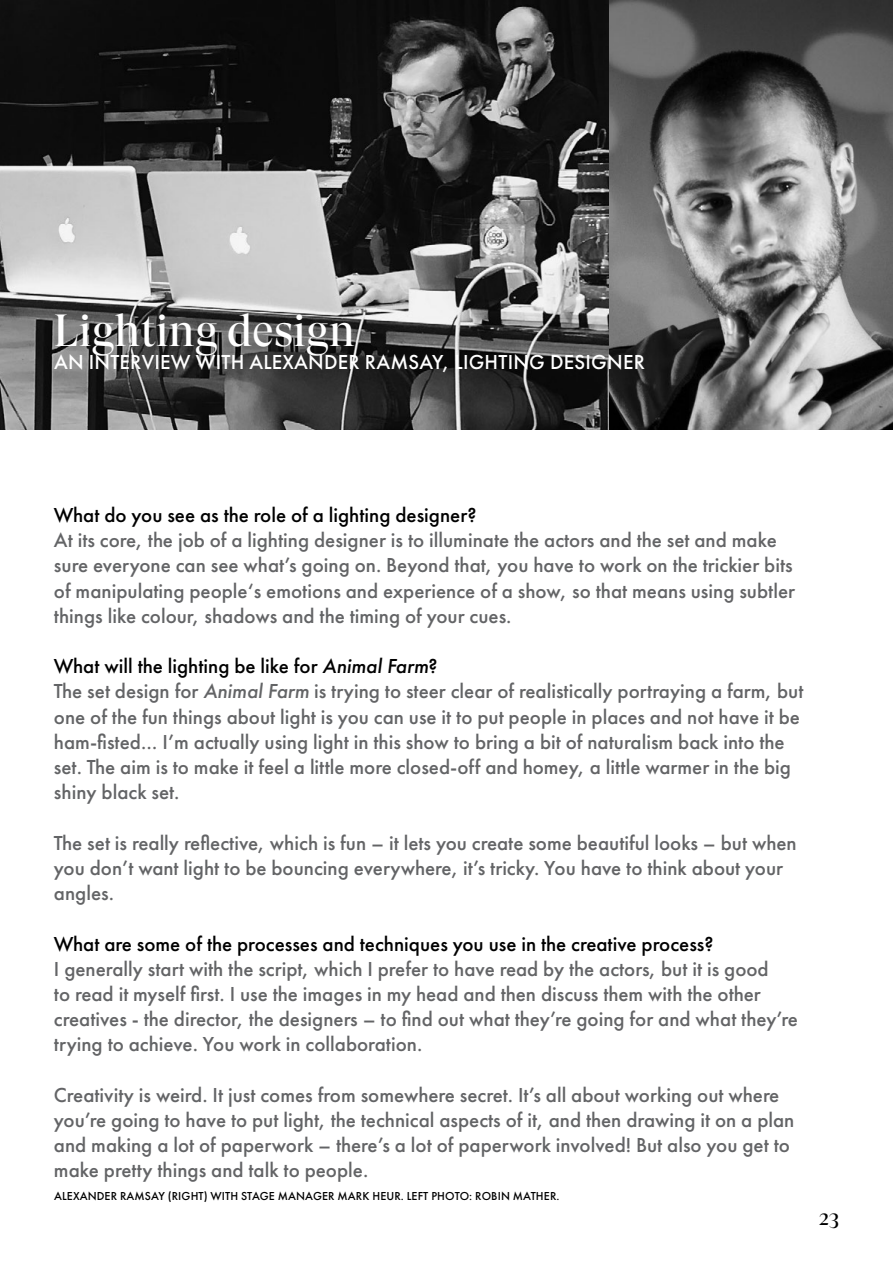
<style>
.page{position:relative;width:893px;height:1263px;background:#fff}
.page>*{position:absolute;margin:0;border:0;box-sizing:border-box;transform-origin:0 0}
.t1{font:45px "GT Super Display";color:#fff}
.t2{font:500 21px/25.2px "Futura PT";color:#636466}
.t3{font:500 21px "Futura PT";color:#000}
.t4{font:500 21px "Futura PT";letter-spacing:.01em;color:#fff}
.t5{font:21px "GT Super Display";color:#000}
.t6{font:500 12px "Futura PT";letter-spacing:.01em;color:#000}
.s1{color:#000}
.s2{font-style:italic;color:#000}
.s3{font-style:italic}
</style>
<div class="page">
<img style="left:0;top:0;width:893px;height:429px">
<h1 class="t1" style="left:54px;top:307px;width:303px">Lighting design</h1>
<p class="t4" style="left:54px;top:349px;width:592px">An interview with alexander ramsay, lighting designer</p>
<p class="t3" style="left:54px;top:502px;width:424px">What do you see as the role of a lighting designer?</p>
<p class="t2" style="left:54px;top:528px;width:743px">At its core, the job of a lighting designer is to illuminate the actors and the set and make sure everyone can see what’s going on. Beyond that, you have to work on the trickier bits of manipulating people‘s emotions and experience of a show, so that means using subtler things like colour, shadows and the timing of your cues.</p>
<p class="t2" style="left:54px;top:654px;width:751px"><span class="s1">What will the lighting be like for</span> <span class="s2">Animal Farm</span><span class="s1">?<br></span>The set design for <span class="s3">Animal Farm</span> is trying to steer clear of realistically portraying a farm, but one of the fun things about light is you can use it to put people in places and not have it be ham-fisted… I ’m actually using light in this show to bring a bit of naturalism back into the set. The aim is to make it feel a little more closed-off and homey, a little warmer in the big shiny black set.</p>
<p class="t2" style="left:54px;top:830px;width:744px">The set is really reflective, which is fun – it lets you create some beautiful looks – but when you don’t want light to be bouncing everywhere, it’s tricky. You have to think about your angles.</p>
<p class="t3" style="left:54px;top:931px;width:661px">What are some of the processes and techniques you use in the creative process?</p>
<p class="t2" style="left:54px;top:956px;width:746px">I generally start with the script, which I prefer to have read by the actors, but it is good<br>to read it myself first. I use the images in my head and then discuss them with the other creatives - the director, the designers – to find out what they’re going for and what they’re trying to achieve. You work in collaboration.</p>
<p class="t2" style="left:54px;top:1082px;width:742px">Creativity is weird. It just comes from somewhere secret. It’s all about working out where you’re going to have to put light, the technical aspects of it, and then drawing it on a plan and making a lot of paperwork – there’s a lot of paperwork involved! But also you get to make pretty things and talk to people.</p>
<p class="t6" style="left:54px;top:1188px;width:507px">Alexander ramsay (right) with stage manager mark heur. left photo: robin mather.</p>
<p class="t5" style="left:819px;top:1207px;width:22px">23</p>
</div>
